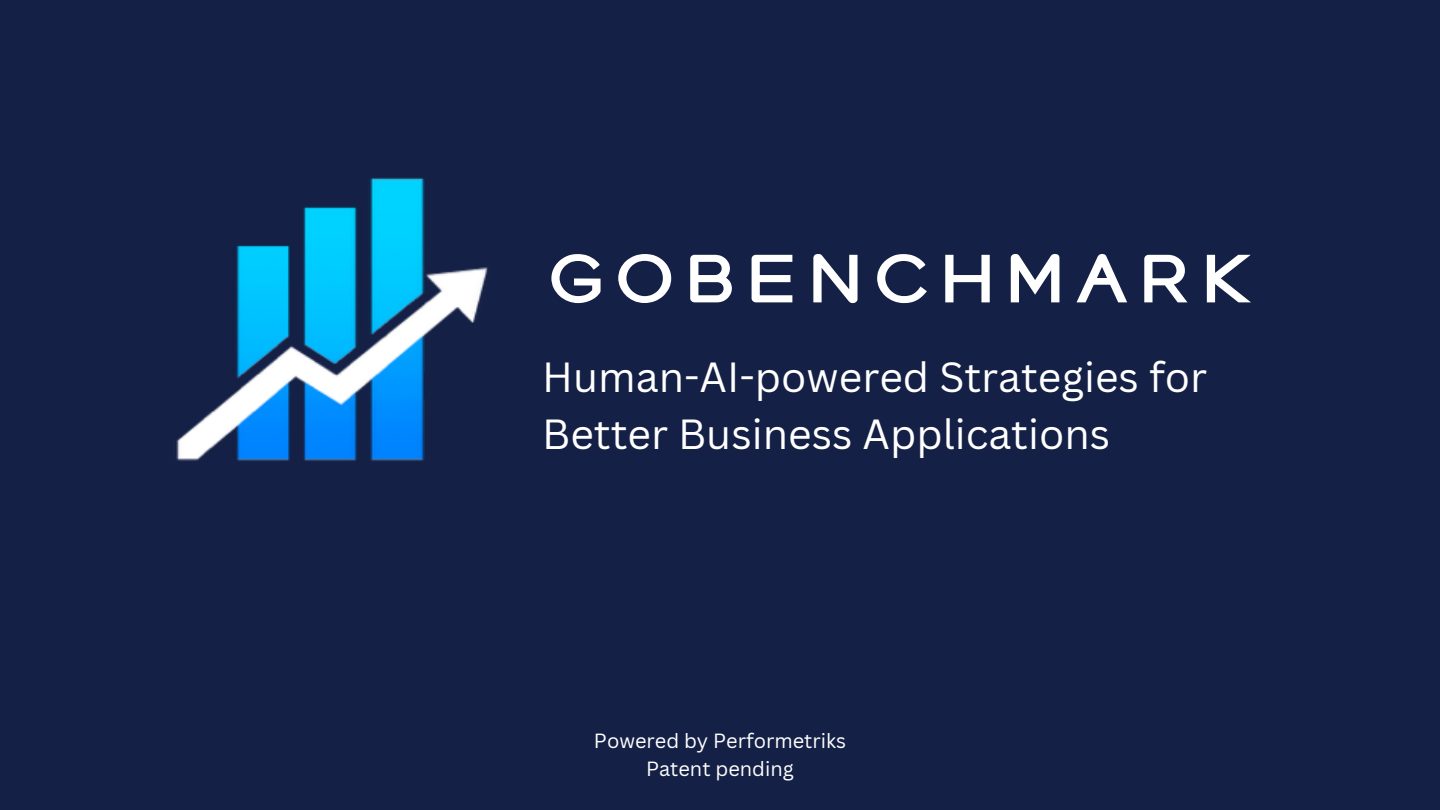
<style>
.page{position:relative;width:1440px;height:810px;background:#142045}
.page>*{position:absolute;margin:0;border:0;box-sizing:border-box;transform-origin:0 0}
.t1{font:800 68px "Signal";color:#fff}
.t2{font:41px/57px "Canva Sans";color:#fff}
.t3{font:20px "Canva Sans";color:#fff}
</style>
<div class="page">
<img style="left:176px;top:178px;width:312px;height:283px">
<p class="t1" style="left:542px;top:238px;width:717px">GOBENCHMARK</p>
<p class="t2" style="left:542px;top:347px;width:667px">Human-AI-powered Strategies for<br>Better Business Applications</p>
<p class="t3" style="left:594px;top:727px;width:254px">Powered by Performetriks</p>
<p class="t3" style="left:646px;top:754px;width:149px">Patent pending</p>
</div>
